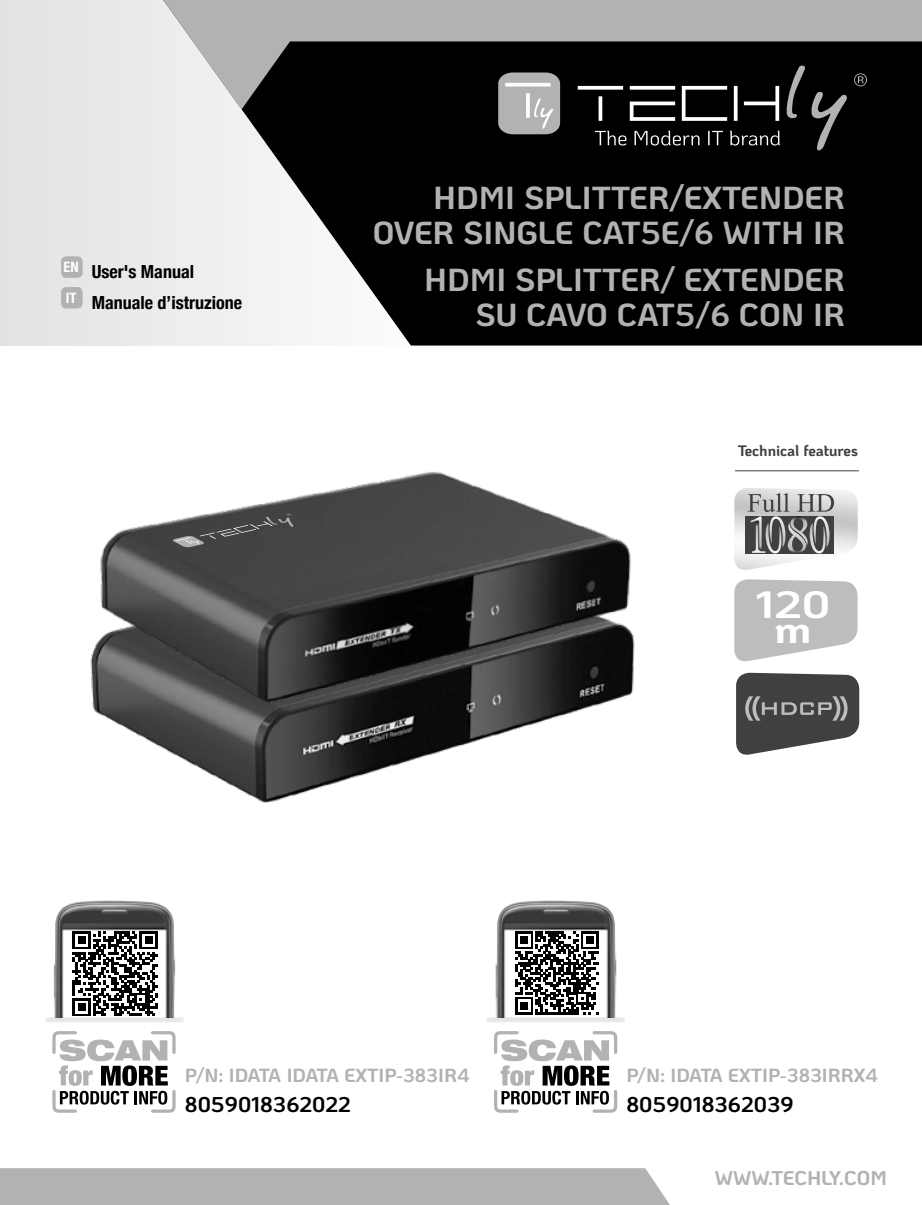
<style>
.page{position:relative;width:922px;height:1205px;background:#fff}
.page>*{position:absolute;margin:0;border:0;box-sizing:border-box;transform-origin:0 0}
.t1{font:700 38px "Ko Ho";color:#fff;scale:1.21 1}
.t2{font:700 31.75px/35px "Ko Ho";color:#b3b2b2;text-align:right}
.t3{font:700 21.25px "Ko Ho";color:#000}
.t4{font:700 19.75px "Ko Ho";color:#b3b2b2}
.t5{font:700 19px "Ko Ho";color:#b3b2b2}
.t6{font:700 condensed 18px/30.8px "Helvetica Neue";color:#000}
.t7{font:700 15px "Ko Ho";letter-spacing:-.005em;color:#40403f}
</style>
<div class="page">
<div style="left:0;top:1168px;width:669px;height:37px;background:#b3b2b2"></div>
<img style="left:53px;top:900px;width:123px;height:117px">
<div style="left:45px;top:1017px;width:138px;height:5px;background:#e6e6e6"></div>
<svg style="left:52px;top:1031px;width:124px;height:82px"></svg>
<img style="left:495px;top:900px;width:122px;height:117px">
<div style="left:486px;top:1017px;width:139px;height:5px;background:#e6e6e6"></div>
<svg style="left:494px;top:1031px;width:124px;height:82px"></svg>
<svg style="left:515px;top:931px;width:83px;height:83px"></svg>
<svg style="left:73px;top:931px;width:84px;height:85px"></svg>
<div style="left:61px;top:256px;width:22px;height:22px;background:#b3b2b2;border-radius:5px"></div>
<div style="left:61px;top:287px;width:22px;height:21px;background:#b3b2b2;border-radius:5px"></div>
<hr style="left:734px;top:470px;width:124px;height:1px;background:#40403f">
<svg style="left:736px;top:672px;width:123px;height:83px;background:#646463"></svg>
<svg style="left:734px;top:579px;width:123px;height:83px;background:#c6c6c6"></svg>
<img style="left:734px;top:488px;width:123px;height:82px">
<div style="left:745px;top:516px;width:89px;height:37px;background:#40403f"></div>
<svg style="left:747px;top:493px;width:86px;height:63px"></svg>
<img style="left:114px;top:722px;width:428px;height:81px">
<img style="left:90px;top:472px;width:545px;height:250px">
<svg style="left:171px;top:513px;width:131px;height:35px;background:#575655"></svg>
<svg style="left:163px;top:110px;width:758px;height:235px;fill:#000"></svg>
<svg style="left:163px;top:0;width:758px;height:110px;background:#5e5d5d"></svg>
<svg style="left:598px;top:96px;width:4px;height:25px"></svg>
<svg style="left:577px;top:86px;width:46px;height:4px"></svg>
<svg style="left:629px;top:86px;width:46px;height:35px"></svg>
<svg style="left:681px;top:86px;width:46px;height:35px"></svg>
<svg style="left:733px;top:86px;width:46px;height:35px"></svg>
<svg style="left:786px;top:65px;width:18px;height:53px"></svg>
<svg style="left:811px;top:92px;width:35px;height:58px;background:#393939"></svg>
<svg style="left:498px;top:72px;width:62px;height:62px;background:#b2b1b1"></svg>
<svg style="left:853px;top:73px;width:13px;height:13px"></svg>
<svg style="left:594px;top:130px;width:185px;height:15px;background:#323232"></svg>
<p class="t6" style="left:63px;top:255px;width:180px"><sup>EN</sup> User's Manual<br><sup>IT</sup> Manuale d’istruzione</p>
<p class="t2" style="left:373px;top:180px;width:473px">HDMI SPLITTER/EXTENDER<br>OVER SINGLE CAT5E/6 WITH IR</p>
<p class="t2" style="left:424px;top:262px;width:422px">HDMI SPLITTER/ EXTENDER<br>SU CAVO CAT5/6 CON IR</p>
<p class="t7" style="left:737px;top:438px;width:121px">Technical features</p>
<p class="t1" style="left:755px;top:573px;width:64px">120</p>
<p class="t1" style="left:774px;top:598px;width:32px">m</p>
<p class="t5" style="left:185px;top:1059px;width:286px">P/N: IDATA IDATA EXTIP-383IR4</p>
<p class="t3" style="left:185px;top:1086px;width:167px">8059018362022</p>
<p class="t5" style="left:626px;top:1059px;width:253px">P/N: IDATA EXTIP-383IRRX4</p>
<p class="t3" style="left:626px;top:1086px;width:169px">8059018362039</p>
<p class="t4" style="left:714px;top:1161px;width:174px">WWW.TECHLY.COM</p>
</div>
